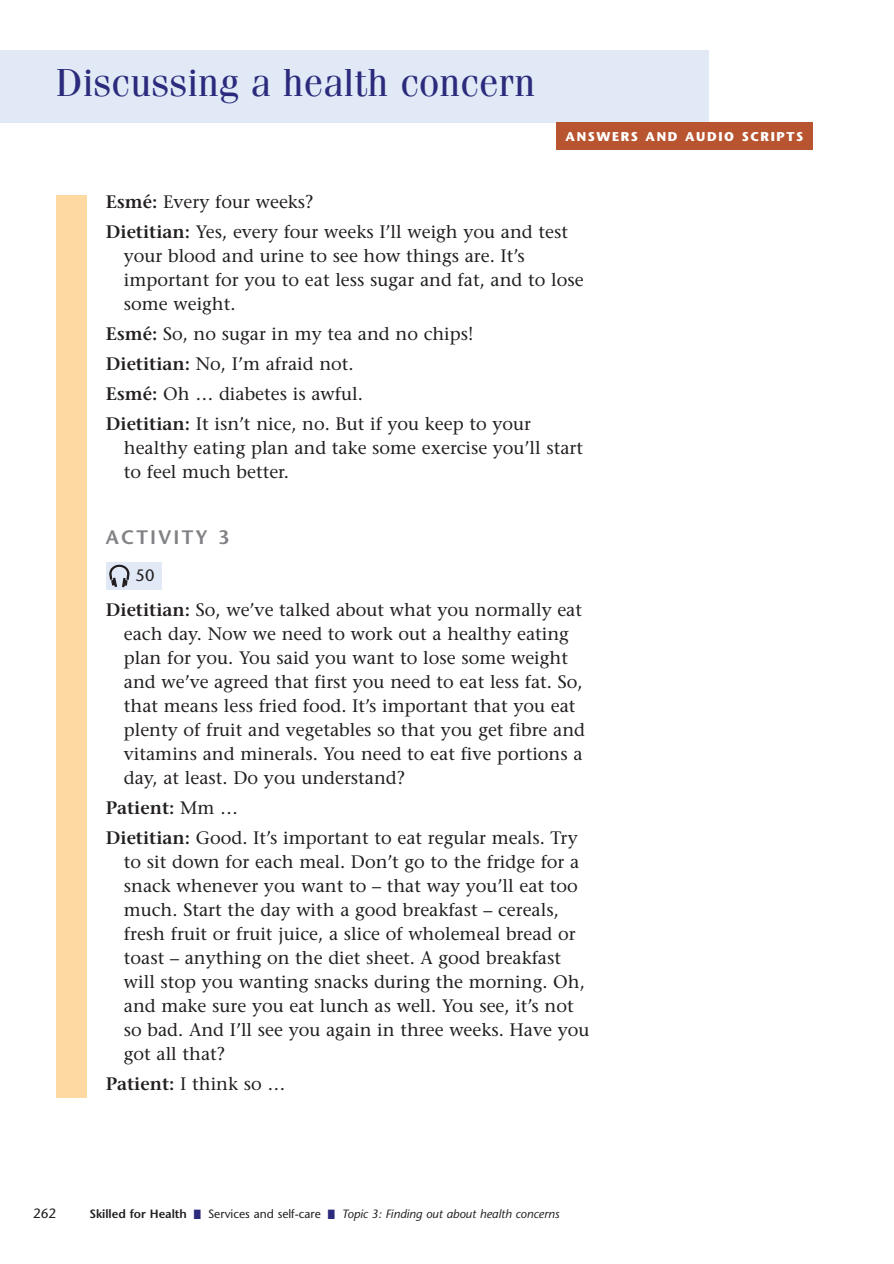
<style>
.page{position:relative;width:894px;height:1264px;background:#fff}
.page>*{position:absolute;margin:0;border:0;box-sizing:border-box;transform-origin:0 0}
.t1{font:39px "Fenice";color:#2c2a7c}
.t2{font:600 19.5px "Stone Sans";letter-spacing:.115em;color:#808285}
.t3{font:18px/24px "Stone Serif";color:#231f20}
.t4{font:16.5px "Stone Sans";color:#231f20}
.t5{font:13.5px "Stone Sans";color:#231f20}
.t6{font:700 12.75px "Stone Sans";letter-spacing:.125em;color:#fff}
.t7{font:italic 12px "Stone Sans";color:#231f20}
.s1{font-weight:600}
.s2{font-weight:600;font-style:normal}
.s3{color:#2c2a7c}
.s4{font-style:normal}
</style>
<div class="page">
<div style="left:0;top:51px;width:708px;height:72px;background:#e1e9f6"></div>
<div style="left:556px;top:123px;width:257px;height:27px;background:#b85530"></div>
<div style="left:56px;top:195px;width:30px;height:902px;background:#fed9a1"></div>
<div style="left:106px;top:562px;width:55px;height:27px;background:#e1e9f6"></div>
<svg style="left:109px;top:564px;width:20px;height:24px"></svg>
<h1 class="t1" style="left:56px;top:69px;width:481px">Discussing a health concern</h1>
<p class="t6" style="left:565px;top:131px;width:239px">ANSWERS AND AUDIO SCRIPTS</p>
<p class="t3" style="left:106px;top:188px;width:463px;line-height:30px"><span class="s1">Esmé:</span> Every four weeks?<br><span class="s1">Dietitian:</span> Yes, every four weeks I’ll weigh you and test</p>
<p class="t3" style="left:124px;top:245px;width:461px">your blood and urine to see how things are. It’s important for you to eat less sugar and fat, and to lose some weight.</p>
<p class="t3" style="left:106px;top:320px;width:426px;line-height:30px"><span class="s1">Esmé:</span> So, no sugar in my tea and no chips!<br><span class="s1">Dietitian:</span> No, I’m afraid not.<br><span class="s1">Esmé:</span> Oh … diabetes is awful.<br><span class="s1">Dietitian:</span> It isn’t nice, no. But if you keep to your</p>
<p class="t3" style="left:124px;top:437px;width:460px">healthy eating plan and take some exercise you’ll start to feel much better.</p>
<p class="t2" style="left:106px;top:529px;width:125px">ACTIVITY 3</p>
<p class="t4" style="left:136px;top:569px;width:20px">50</p>
<p class="t3" style="left:124px;top:599px;width:462px;text-indent:-18px"><span class="s1">Dietitian:</span> So, we’ve talked about what you normally eat each day. Now we need to work out a healthy eating plan for you. You said you want to lose some weight and we’ve agreed that first you need to eat less fat. So, that means less fried food. It’s important that you eat plenty of fruit and vegetables so that you get fibre and vitamins and minerals. You need to eat five portions a day, at least. Do you understand?</p>
<p class="t3" style="left:106px;top:794px;width:473px;line-height:30px"><span class="s1">Patient:</span> Mm …<br><span class="s1">Dietitian:</span> Good. It’s important to eat regular meals. Try</p>
<p class="t3" style="left:124px;top:851px;width:467px">to sit down for each meal. Don’t go to the fridge for a snack whenever you want to – that way you’ll eat too much. Start the day with a good breakfast – cereals, fresh fruit or fruit juice, a slice of wholemeal bread or toast – anything on the diet sheet. A good breakfast will stop you wanting snacks during the morning. Oh, and make sure you eat lunch as well. You see, it’s not so bad. And I’ll see you again in three weeks. Have you got all that?</p>
<p class="t3" style="left:106px;top:1073px;width:181px"><span class="s1">Patient:</span> I think so …</p>
<p class="t5" style="left:33px;top:1207px;width:25px">262</p>
<p class="t7" style="left:89px;top:1209px;width:471px"><span class="s2">Skilled for Health</span> <span class="s3">■</span> <span class="s4">Services and self-care</span> <span class="s3">■</span> Topic 3: Finding out about health concerns</p>
</div>
